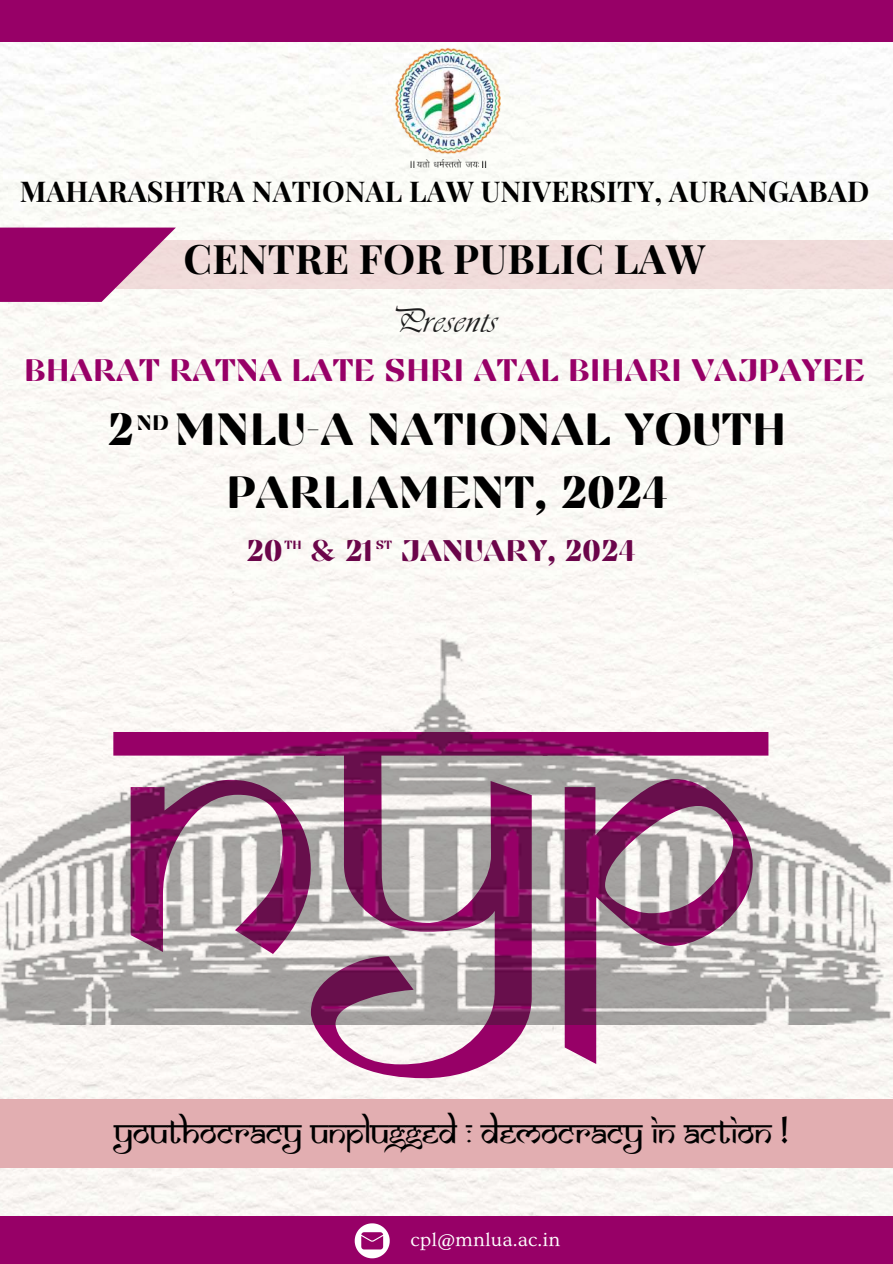
<style>
.page{position:relative;width:893px;height:1264px;background:#fff}
.page>*{position:absolute;margin:0;border:0;box-sizing:border-box;transform-origin:0 0}
.t1{font:402.9px "Samarkan Normal";color:#970067}
.t2{font:45.15px/62.8px "Findel Display";color:#000;text-align:center}
.t3{font:700 40.65px "Playfair Display";letter-spacing:.005em;color:#000}
.t4{font:33.45px "Samarkan Normal";color:#000}
.t5{font:33px "Vivaldi Com";color:#1e1e1e}
.t6{font:31.2px "Findel Display";color:#970067}
.t7{font:29.85px "Findel Display";color:#6b054a}
.t8{font:700 28.65px "Playfair Display";letter-spacing:.005em;color:#000}
.t9{font:21px "Findel Display";color:#000}
.t10{font:20.1px "Ovo";letter-spacing:.005em;color:#fff}
.t11{font:11.85px "Findel Display";color:#6b054a}
</style>
<div class="page">
<div style="left:0;top:42px;width:892px;height:1173px;background:#fbfaf6"></div>
<img style="left:0;top:610px;width:892px;height:414px">
<div style="left:0;top:1098px;width:892px;height:69px;background:#e2aeb1"></div>
<div style="left:0;top:0;width:892px;height:42px;background:#970067"></div>
<img style="left:395px;top:49px;width:105px;height:118px">
<div style="left:116px;top:240px;width:776px;height:49px;background:#f1dcdb"></div>
<svg style="left:0;top:227px;width:175px;height:75px"></svg>
<div style="left:0;top:1215px;width:892px;height:48px;background:#970067"></div>
<svg style="left:354px;top:1223px;width:35px;height:35px"></svg>
<p class="t8" style="left:20px;top:171px;width:850px">MAHARASHTRA NATIONAL LAW UNIVERSITY, AURANGABAD</p>
<h3 class="t3" style="left:184px;top:229px;width:523px">CENTRE FOR PUBLIC LAW</h3>
<p class="t5" style="left:391px;top:300px;width:108px">Presents</p>
<p class="t6" style="left:24px;top:352px;width:841px">BHARAT RATNA LATE SHRI ATAL BIHARI VAJPAYEE</p>
<h2 class="t2" style="left:107px;top:398px;width:680px">2 MNLU-A NATIONAL YOUTH<br>PARLIAMENT, 2024</h2>
<p class="t9" style="left:137px;top:410px;width:34px">ND</p>
<p class="t7" style="left:246px;top:533px;width:391px">20 &amp; 21 JANUARY, 2024</p>
<p class="t11" style="left:284px;top:537px;width:19px">TH</p>
<p class="t11" style="left:375px;top:537px;width:18px">ST</p>
<h1 class="t1" style="left:115px;top:588px;width:650px">NYP</h1>
<p class="t4" style="left:114px;top:1113px;width:675px">Youthocracy Unplugged : Democracy In Action !</p>
<p class="t10" style="left:410px;top:1228px;width:151px">cpl@mnlua.ac.in</p>
</div>
